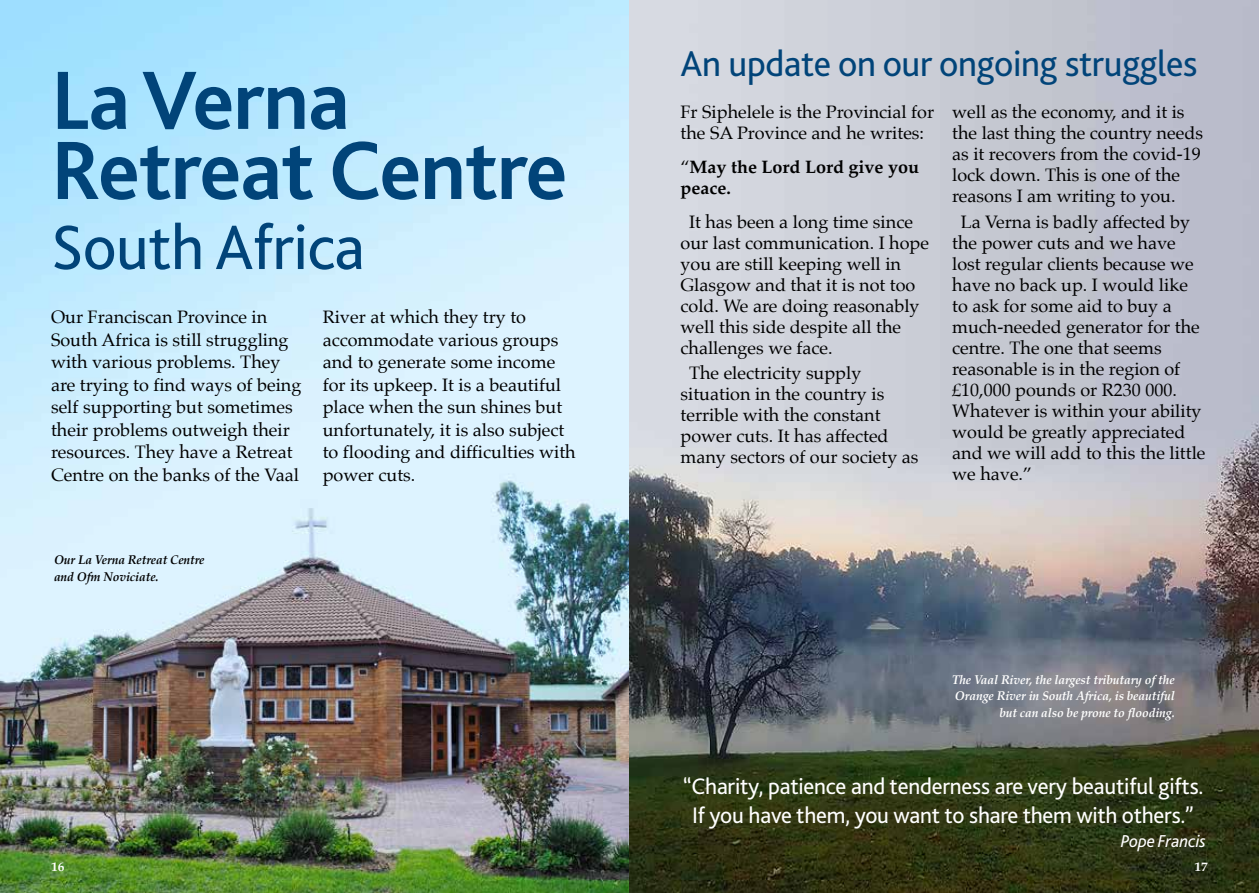
<style>
.page{position:relative;width:1259px;height:893px;background:#fff}
.page>*{position:absolute;margin:0;border:0;box-sizing:border-box;transform-origin:0 0}
.t1{font:700 86.55px/70.1px "Bliss 2";letter-spacing:-.01em;color:#014479}
.t2{font:65.55px "Bliss 2";letter-spacing:-.01em;color:#014479}
.t3{font:37.5px "Bliss 2";letter-spacing:-.01em;color:#014479}
.t4{font:23.55px/28px "Bliss 2";letter-spacing:-.01em;color:#fff;text-align:center}
.t5{font:18px/21px "Palatino";color:#000}
.t6{font:700 18px/21px "Palatino";color:#000}
.t7{font:italic 18px "Bliss 2";letter-spacing:-.01em;color:#fff}
.t8{font:italic 700 12.75px/16.5px "Palatino";letter-spacing:-.01em;color:#fff;text-align:right;scale:.95 1}
.t9{font:italic 700 12.75px/16.5px "Palatino";letter-spacing:-.01em;color:#000;scale:.95 1}
.t10{font:700 12.75px "Palatino";color:#fff;scale:1.05 1}
.s1{font-weight:400}
</style>
<div class="page">
<img style="left:0;top:0;width:629px;height:893px">
<svg style="left:629px;top:0;width:630px;height:893px;background:#999c9e"></svg>
<h1 class="t1" style="left:51px;top:63px;width:518px">La Verna<br>Retreat Centre</h1>
<h2 class="t2" style="left:51px;top:207px;width:315px">South Africa</h2>
<p class="t5" style="left:51px;top:306px;width:252px;line-height:22.5px">Our Franciscan Province in<br>South Africa is still struggling with various problems. They are trying to find ways of being self supporting but sometimes their problems outweigh their resources. They have a Retreat<br>Centre on the banks of the Vaal</p>
<p class="t5" style="left:323px;top:306px;width:254px;line-height:22.5px">River at which they try to accommodate various groups and to generate some income for its upkeep. It is a beautiful place when the sun shines but unfortunately, it is also subject to flooding and difficulties with power cuts.</p>
<p class="t9" style="left:54px;top:551px;width:160px">Our La Verna Retreat Centre and Ofm Noviciate.</p>
<h3 class="t3" style="left:680px;top:41px;width:518px">An update on our ongoing struggles</h3>
<p class="t5" style="left:680px;top:102px;width:255px">Fr Siphelele is the Provincial for the SA Province and he writes:</p>
<p class="t6" style="left:680px;top:156px;width:240px"><span class="s1">“</span>May the Lord Lord give you peace.</p>
<p class="t5" style="left:680px;top:211px;width:250px;text-indent:8px">It has been a long time since our last communication. I hope you are still keeping well in<br>Glasgow and that it is not too cold. We are doing reasonably well this side despite all the challenges we face.</p>
<p class="t5" style="left:680px;top:362px;width:239px;text-indent:8px">The electricity supply situation in the country is terrible with the constant power cuts. It has affected many sectors of our society as</p>
<p class="t5" style="left:952px;top:102px;width:252px">well as the economy, and it is the last thing the country needs as it recovers from the covid-19 lock down. This is one of the reasons I am writing to you.</p>
<p class="t5" style="left:952px;top:211px;width:255px;text-indent:8px">La Verna is badly affected by the power cuts and we have lost regular clients because we have no back up. I would like to ask for some aid to buy a much-needed generator for the centre. The one that seems reasonable is in the region of £10,000 pounds or R230 000.<br>Whatever is within your ability would be greatly appreciated and we will add to this the little we have.”</p>
<p class="t8" style="left:952px;top:671px;width:236px">The Vaal River, the largest tributary of the<br>Orange River in South Africa, is beautiful but can also be prone to flooding.</p>
<h3 class="t4" style="left:682px;top:772px;width:522px">“Charity, patience and tenderness are very beautiful gifts.<br>If you have them, you want to share them with others.”</h3>
<p class="t7" style="left:1120px;top:829px;width:87px">Pope Francis</p>
<p class="t10" style="left:51px;top:855px;width:14px">16</p>
<p class="t10" style="left:1194px;top:855px;width:14px">17</p>
</div>
